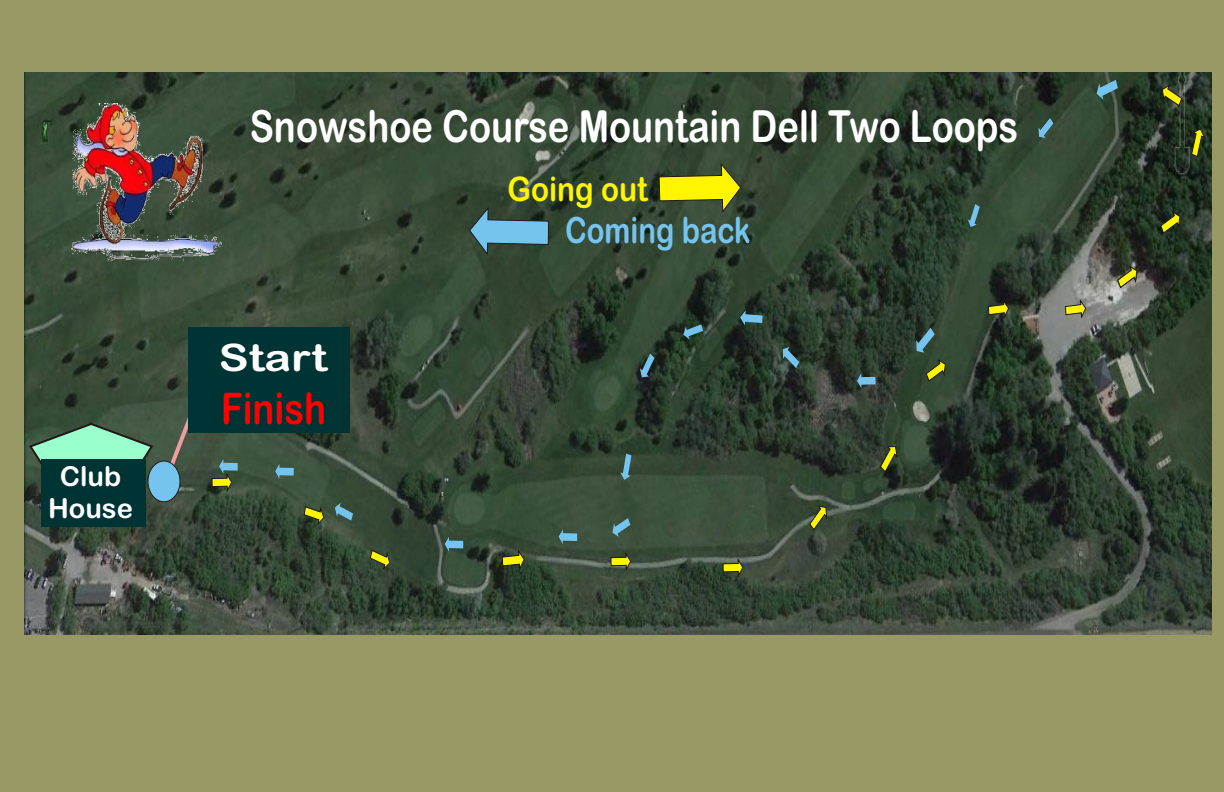
<style>
.page{position:relative;width:1224px;height:792px;background:#996}
.page>*{position:absolute;margin:0;border:0;box-sizing:border-box;transform-origin:0 0}
.t1{font:44.3px "Arial Rounded MT Bold";color:#fff;scale:.82 1}
.t2{font:43.7px "Arial Rounded MT Bold";color:#f00;scale:.83 1}
.t3{font:37.9px "Arial Rounded MT Bold";color:#fff;scale:1.18 1}
.t4{font:36.3px "Arial Rounded MT Bold";color:#75c4f0;scale:.81 1}
.t5{font:33.9px "Arial Rounded MT Bold";color:#fff500;scale:.88 1}
.t6{font:27.5px/31.9px "Arial Rounded MT Bold";color:#fff;text-align:center}
</style>
<div class="page">
<img style="left:24px;top:73px;width:1188px;height:561px">
<svg style="left:304px;top:507px;width:20px;height:17px"></svg>
<svg style="left:370px;top:550px;width:20px;height:19px"></svg>
<svg style="left:502px;top:551px;width:22px;height:18px"></svg>
<svg style="left:611px;top:553px;width:20px;height:17px"></svg>
<svg style="left:880px;top:446px;width:18px;height:26px"></svg>
<svg style="left:926px;top:360px;width:20px;height:21px"></svg>
<svg style="left:148px;top:461px;width:32px;height:41px"></svg>
<svg style="left:723px;top:559px;width:20px;height:17px"></svg>
<svg style="left:810px;top:506px;width:17px;height:24px"></svg>
<svg style="left:988px;top:300px;width:21px;height:18px"></svg>
<svg style="left:1065px;top:300px;width:21px;height:18px"></svg>
<svg style="left:1097px;top:80px;width:21px;height:20px"></svg>
<svg style="left:968px;top:204px;width:12px;height:23px"></svg>
<svg style="left:1039px;top:118px;width:14px;height:20px"></svg>
<svg style="left:916px;top:328px;width:19px;height:25px"></svg>
<svg style="left:857px;top:373px;width:19px;height:15px"></svg>
<svg style="left:620px;top:454px;width:11px;height:26px"></svg>
<svg style="left:783px;top:347px;width:16px;height:21px"></svg>
<svg style="left:683px;top:324px;width:20px;height:15px"></svg>
<svg style="left:640px;top:354px;width:15px;height:23px"></svg>
<svg style="left:612px;top:518px;width:18px;height:19px"></svg>
<svg style="left:559px;top:529px;width:18px;height:15px"></svg>
<svg style="left:445px;top:537px;width:18px;height:15px"></svg>
<svg style="left:335px;top:503px;width:18px;height:18px"></svg>
<svg style="left:275px;top:464px;width:19px;height:15px"></svg>
<svg style="left:212px;top:459px;width:26px;height:32px"></svg>
<svg style="left:659px;top:164px;width:82px;height:48px"></svg>
<svg style="left:469px;top:208px;width:80px;height:47px"></svg>
<div style="left:189px;top:327px;width:161px;height:106px;background:#033"></div>
<svg style="left:740px;top:310px;width:23px;height:15px"></svg>
<svg style="left:1117px;top:266px;width:20px;height:22px"></svg>
<svg style="left:1160px;top:212px;width:20px;height:21px"></svg>
<svg style="left:1191px;top:129px;width:14px;height:28px"></svg>
<svg style="left:1162px;top:85px;width:20px;height:21px"></svg>
<svg style="left:27px;top:417px;width:164px;height:77px"></svg>
<div style="left:41px;top:459px;width:105px;height:68px;background:#033"></div>
<img style="left:68px;top:103px;width:155px;height:159px">
<p class="t6" style="left:48px;top:463px;width:86px">Club<br>House</p>
<p class="t1" style="left:250px;top:110px;width:939px">Snowshoe Course Mountain Dell Two Loops</p>
<p class="t3" style="left:219px;top:344px;width:93px">Start</p>
<p class="t2" style="left:221px;top:392px;width:128px">Finish</p>
<p class="t5" style="left:508px;top:176px;width:161px">Going out</p>
<p class="t4" style="left:565px;top:217px;width:230px">Coming back</p>
</div>
